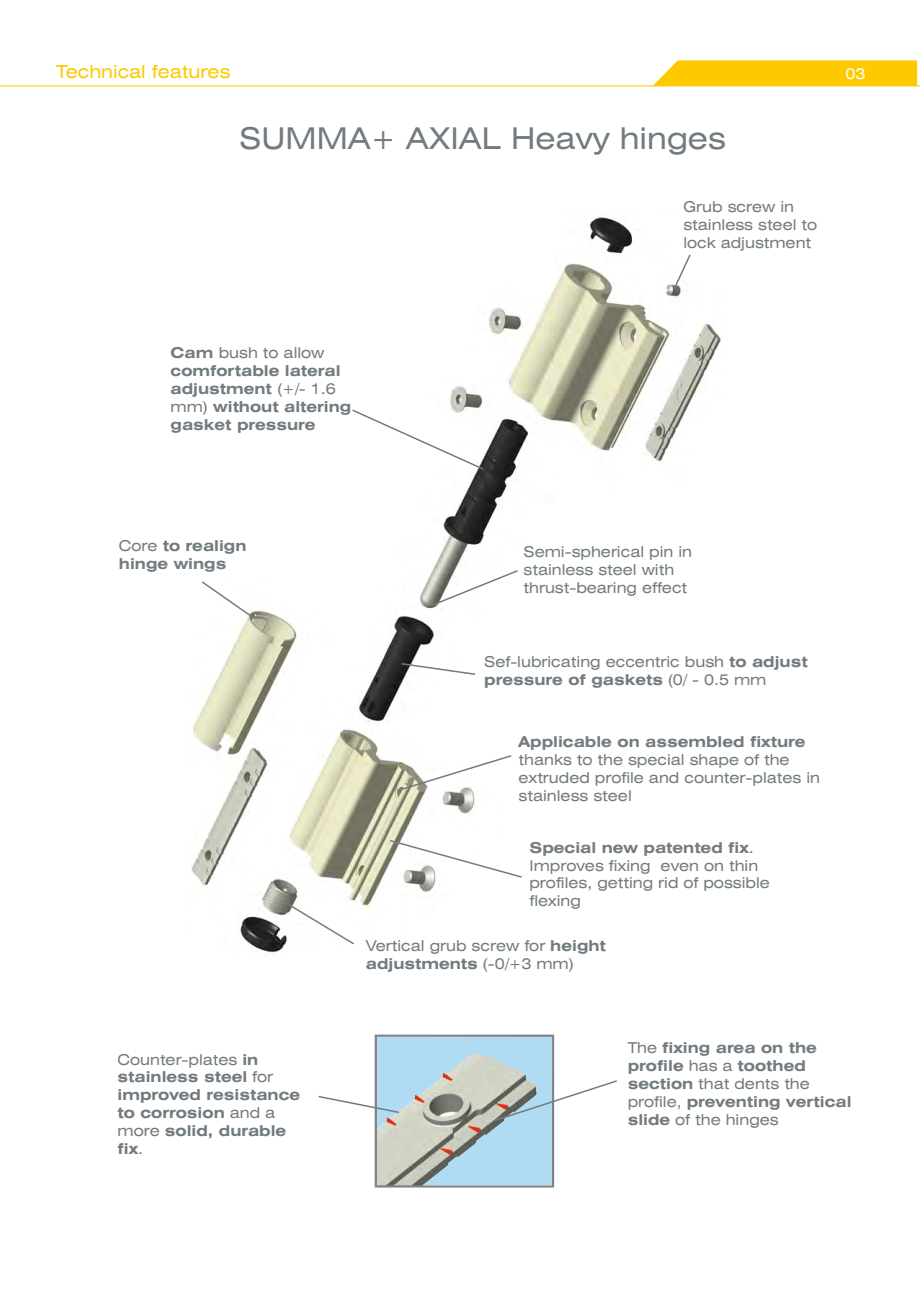
<style>
.page{position:relative;width:920px;height:1290px;background:#fff}
.page>*{position:absolute;margin:0;border:0;box-sizing:border-box;transform-origin:0 0}
.t1{font:expanded 30px "Swiss 721 BT";color:#727b80}
.t2{font:expanded 18px "Swiss 721 BT";color:#fdc900}
.t3{font:expanded 15px/17.9px "Swiss 721 BT";color:#727b80}
.t4{font:700 expanded 15px/17.9px "Swiss 721 BT";color:#727b80}
.t5{font:expanded 15px "Swiss 721 BT";color:#fff}
.s1{font-weight:400}
.s2{font-weight:700}
</style>
<div class="page">
<img style="left:191px;top:217px;width:536px;height:736px">
<svg style="left:653px;top:60px;width:264px;height:26px;background:#fdcc0f"></svg>
<hr style="left:0;top:86px;width:920px;height:1px;background:#fdc900">
<svg style="left:200px;top:580px;width:56px;height:40px"></svg>
<svg style="left:284px;top:901px;width:72px;height:45px"></svg>
<svg style="left:388px;top:839px;width:135px;height:40px"></svg>
<svg style="left:395px;top:754px;width:118px;height:38px"></svg>
<svg style="left:400px;top:662px;width:77px;height:14px"></svg>
<svg style="left:429px;top:569px;width:90px;height:38px"></svg>
<svg style="left:674px;top:253px;width:18px;height:34px"></svg>
<svg style="left:351px;top:408px;width:134px;height:63px"></svg>
<div style="left:375px;top:1034px;width:179px;height:153px;border:2px solid #818281"></div>
<svg style="left:318px;top:1037px;width:299px;height:148px"></svg>
<p class="t2" style="left:56px;top:65px;width:176px">Technical features</p>
<p class="t5" style="left:845px;top:68px;width:22px">03</p>
<h1 class="t1" style="left:239px;top:126px;width:488px">SUMMA+ AXIAL Heavy hinges</h1>
<p class="t4" style="left:171px;top:345px;width:182px">Cam <span class="s1">bush to allow </span>comfortable lateral adjustment <span class="s1">(+/- 1.6 mm)</span> without altering gasket pressure</p>
<p class="t3" style="left:683px;top:199px;width:135px">Grub screw in stainless steel to lock adjustment</p>
<p class="t4" style="left:119px;top:538px;width:129px"><span class="s1">Core</span> to realign hinge wings</p>
<p class="t3" style="left:524px;top:544px;width:170px">Semi-spherical pin in stainless steel with thrust-bearing effect</p>
<p class="t3" style="left:484px;top:655px;width:325px">Sef-lubricating eccentric bush <span class="s2">to adjust pressure of gaskets</span> (0/ - 0.5 mm</p>
<p class="t4" style="left:519px;top:734px;width:288px">Applicable on assembled fixture</p>
<p class="t3" style="left:519px;top:752px;width:303px">thanks to the special shape of the extruded profile and counter-plates in stainless steel</p>
<p class="t3" style="left:529px;top:840px;width:242px"><span class="s2">Special new patented fix</span>.<br>Improves fixing even on thin profiles, getting rid of possible flexing</p>
<p class="t3" style="left:366px;top:938px;width:242px">Vertical grub screw for <span class="s2">height adjustments</span> (-0/+3 mm)</p>
<p class="t4" style="left:118px;top:1052px;width:184px"><span class="s1">Counter-plates</span> in stainless steel <span class="s1">for </span>improved resistance to corrosion <span class="s1">and a more</span> solid, durable fix<span class="s1">.</span></p>
<p class="t4" style="left:628px;top:1040px;width:225px"><span class="s1">The</span> fixing area on the profile <span class="s1">has a</span> toothed section <span class="s1">that dents the profile,</span> preventing vertical slide <span class="s1">of the hinges</span></p>
</div>
